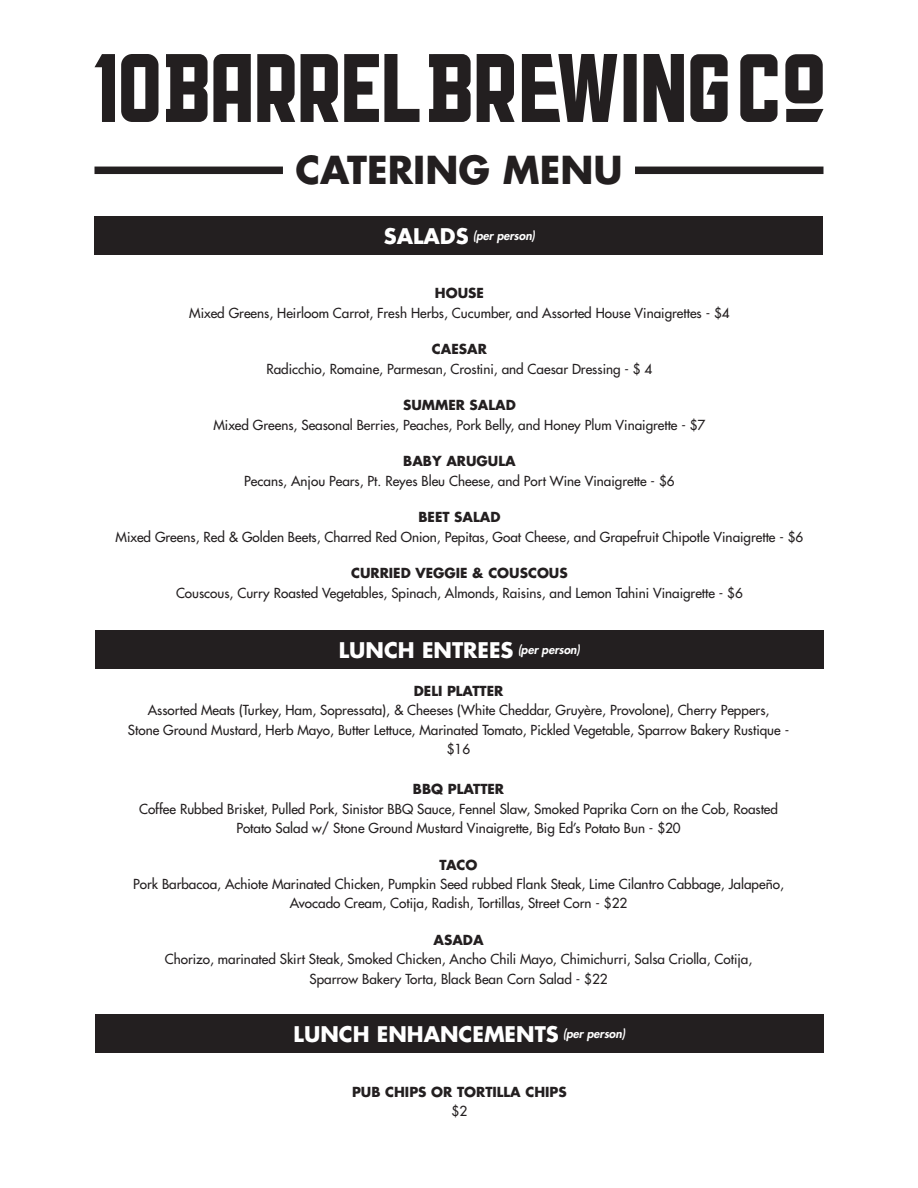
<style>
.page{position:relative;width:918px;height:1188px;background:#fff}
.page>*{position:absolute;margin:0;border:0;box-sizing:border-box;transform-origin:0 0}
.t1{font:700 37.5px "Futura Std";color:#231f20}
.t2{font:700 21px "Futura Std";color:#fff}
.t3{font:500 13.5px/19.5px "Futura Std";color:#231f20;text-align:center}
.t4{font:700 13.5px "Futura Std";color:#231f20}
.t5{font:italic 800 12px "Futura Std";color:#fff}
.s1{font-weight:700;font-style:normal;font-size:21px}
</style>
<div class="page">
<div style="left:94px;top:216px;width:730px;height:39px;background:#231f20"></div>
<svg style="left:95px;top:54px;width:729px;height:68px;fill:#231f20"></svg>
<div style="left:94px;top:167px;width:189px;height:7px;background:#231f20"></div>
<div style="left:635px;top:167px;width:189px;height:7px;background:#231f20"></div>
<div style="left:95px;top:630px;width:729px;height:39px;background:#231f20"></div>
<div style="left:95px;top:1014px;width:729px;height:39px;background:#231f20"></div>
<h1 class="t1" style="left:295px;top:145px;width:329px">CATERING MENU</h1>
<p class="t5" style="left:384px;top:228px;width:153px"><span class="s1">SALADS</span> (per person)</p>
<p class="t4" style="left:435px;top:284px;width:51px">HOUSE</p>
<p class="t3" style="left:189px;top:303px;width:542px">Mixed Greens, Heirloom Carrot, Fresh Herbs, Cucumber, and Assorted House Vinaigrettes - $4</p>
<p class="t4" style="left:432px;top:340px;width:56px">CAESAR</p>
<p class="t3" style="left:266px;top:359px;width:388px">Radicchio, Romaine, Parmesan, Crostini, and Caesar Dressing - $ 4</p>
<p class="t4" style="left:403px;top:396px;width:114px">SUMMER SALAD</p>
<p class="t3" style="left:213px;top:415px;width:494px">Mixed Greens, Seasonal Berries, Peaches, Pork Belly, and Honey Plum Vinaigrette - $7</p>
<p class="t4" style="left:403px;top:452px;width:114px">BABY ARUGULA</p>
<p class="t3" style="left:244px;top:471px;width:432px">Pecans, Anjou Pears, Pt. Reyes Bleu Cheese, and Port Wine Vinaigrette - $6</p>
<p class="t4" style="left:418px;top:508px;width:84px">BEET SALAD</p>
<p class="t3" style="left:116px;top:527px;width:689px">Mixed Greens, Red &amp; Golden Beets, Charred Red Onion, Pepitas, Goat Cheese, and Grapefruit Chipotle Vinaigrette - $6</p>
<p class="t4" style="left:351px;top:564px;width:218px">CURRIED VEGGIE &amp; COUSCOUS</p>
<p class="t3" style="left:176px;top:583px;width:568px">Couscous, Curry Roasted Vegetables, Spinach, Almonds, Raisins, and Lemon Tahini Vinaigrette - $6</p>
<h2 class="t2" style="left:339px;top:637px;width:243px">LUNCH ENTREES <sup>(per</sup> <sup>person)</sup></h2>
<p class="t4" style="left:414px;top:682px;width:91px">DELI PLATTER</p>
<p class="t3" style="left:128px;top:701px;width:663px">Assorted Meats (Turkey, Ham, Sopressata), &amp; Cheeses (White Cheddar, Gruyère, Provolone), Cherry Peppers,<br>Stone Ground Mustard, Herb Mayo, Butter Lettuce, Marinated Tomato, Pickled Vegetable, Sparrow Bakery Rustique - $16</p>
<p class="t4" style="left:413px;top:780px;width:93px">BBQ PLATTER</p>
<p class="t3" style="left:139px;top:799px;width:640px">Coffee Rubbed Brisket, Pulled Pork, Sinistor BBQ Sauce, Fennel Slaw, Smoked Paprika Corn on the Cob, Roasted<br>Potato Salad w/ Stone Ground Mustard Vinaigrette, Big Ed’s Potato Bun - $20</p>
<p class="t4" style="left:440px;top:855px;width:39px">TACO</p>
<p class="t3" style="left:133px;top:874px;width:652px">Pork Barbacoa, Achiote Marinated Chicken, Pumpkin Seed rubbed Flank Steak, Lime Cilantro Cabbage, Jalapeño,<br>Avocado Cream, Cotija, Radish, Tortillas, Street Corn - $22</p>
<p class="t4" style="left:434px;top:931px;width:52px">ASADA</p>
<p class="t3" style="left:165px;top:950px;width:589px">Chorizo, marinated Skirt Steak, Smoked Chicken, Ancho Chili Mayo, Chimichurri, Salsa Criolla, Cotija,<br>Sparrow Bakery Torta, Black Bean Corn Salad - $22</p>
<h2 class="t2" style="left:294px;top:1021px;width:333px">LUNCH ENHANCEMENTS <sup>(per</sup> <sup>person)</sup></h2>
<p class="t4" style="left:352px;top:1083px;width:216px">PUB CHIPS OR TORTILLA CHIPS</p>
<p class="t3" style="left:452px;top:1101px;width:17px">$2</p>
</div>
